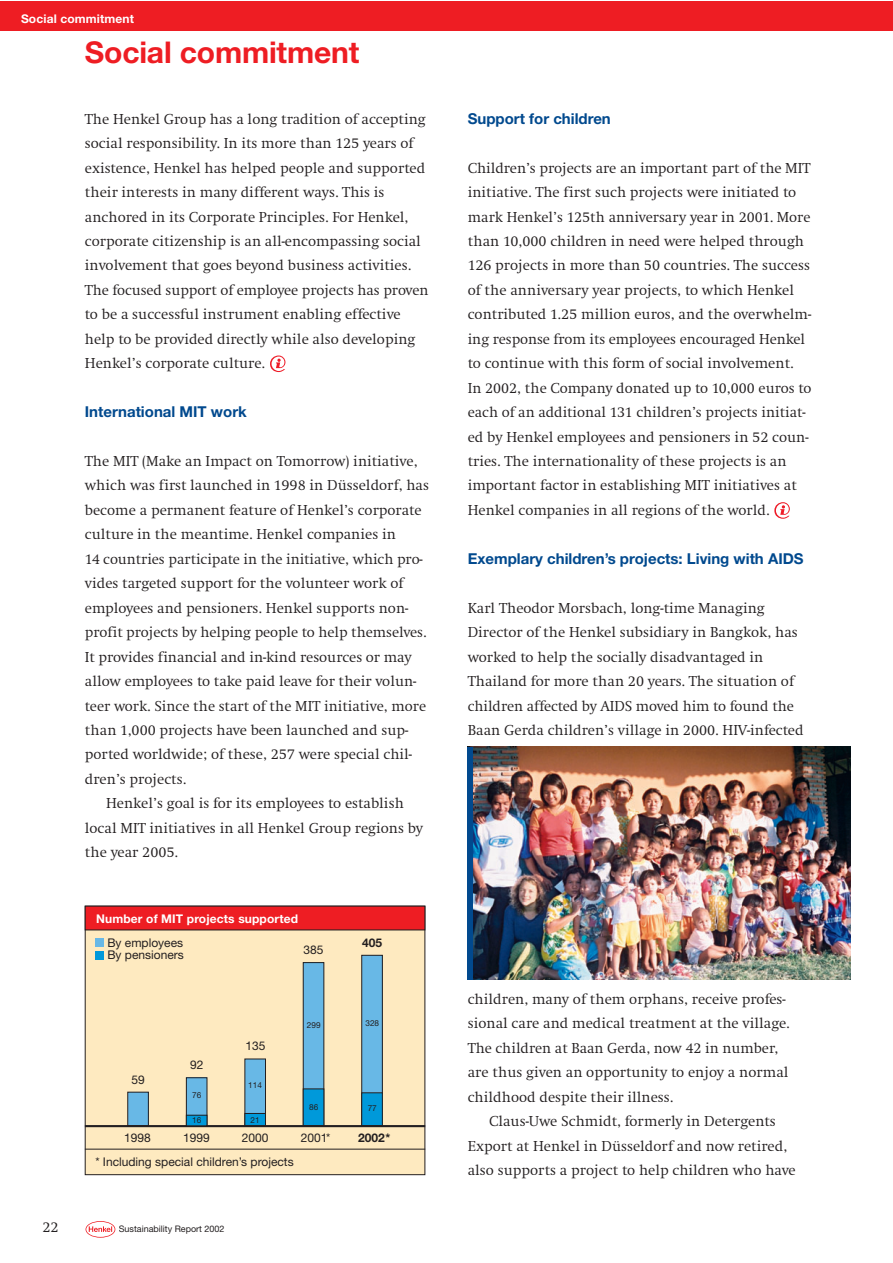
<style>
.page{position:relative;width:893px;height:1263px;background:#fff}
.page>*{position:absolute;margin:0;border:0;box-sizing:border-box;transform-origin:0 0}
.t1{font:700 30px "Helvetica Neue";letter-spacing:-.005em;color:#ee1d23}
.t2{font:300 15px/24.5px "Swift EF";color:#231f20}
.t3{font:700 15px "Helvetica Neue";color:#01498e}
.t4{font:12px/12.1px "Helvetica Neue";color:#231f20}
.t5{font:700 12px "Helvetica Neue";letter-spacing:.01em;color:#fff}
.t6{font:700 12px "Helvetica Neue";color:#231f20}
.t7{font:9px "Helvetica Neue";color:#231f20}
.t8{font:8.25px "Helvetica Neue";color:#231f20}
</style>
<div class="page">
<div style="left:0;top:2px;width:892px;height:29px;background:#ee1d23"></div>
<svg style="left:85px;top:1221px;width:30px;height:17px"></svg>
<div style="left:85px;top:906px;width:340px;height:269px;background:#feeac0"></div>
<div style="left:303px;top:963px;width:21px;height:163px;background:#68b8e6"></div>
<div style="left:303px;top:962px;width:21px;height:164px;border:1px solid #231f20"></div>
<div style="left:245px;top:1059px;width:20px;height:67px;background:#68b8e6"></div>
<div style="left:244px;top:1059px;width:22px;height:67px;border:1px solid #231f20"></div>
<div style="left:186px;top:1078px;width:21px;height:48px;background:#68b8e6"></div>
<div style="left:186px;top:1077px;width:21px;height:49px;border:1px solid #231f20"></div>
<svg style="left:270px;top:356px;width:15px;height:16px"></svg>
<svg style="left:774px;top:502px;width:15px;height:17px"></svg>
<div style="left:85px;top:906px;width:340px;height:24px;background:#ee1d23"></div>
<div style="left:245px;top:1113px;width:20px;height:13px;background:#0099da"></div>
<div style="left:244px;top:1113px;width:22px;height:14px;border:1px solid #231f20"></div>
<div style="left:303px;top:1089px;width:21px;height:37px;background:#0099da"></div>
<div style="left:303px;top:1089px;width:21px;height:37px;border:1px solid #231f20"></div>
<div style="left:128px;top:1092px;width:20px;height:34px;background:#68b8e6"></div>
<div style="left:127px;top:1092px;width:22px;height:34px;border:1px solid #231f20"></div>
<div style="left:95px;top:951px;width:9px;height:8px;background:#0099da"></div>
<div style="left:95px;top:939px;width:9px;height:8px;background:#68b8e6"></div>
<div style="left:362px;top:955px;width:20px;height:171px;background:#68b8e6"></div>
<div style="left:361px;top:955px;width:21px;height:171px;border:1px solid #231f20"></div>
<img style="left:473px;top:747px;width:377px;height:232px">
<div style="left:468px;top:747px;width:5px;height:232px;background:#01498e"></div>
<div style="left:362px;top:1093px;width:20px;height:33px;background:#0099da"></div>
<div style="left:361px;top:1092px;width:21px;height:34px;border:1px solid #231f20"></div>
<hr style="left:85px;top:1125px;width:340px;height:2px;background:#231f20">
<hr style="left:85px;top:1149px;width:340px;height:1px;background:#231f20">
<div style="left:186px;top:1115px;width:21px;height:11px;background:#0099da"></div>
<div style="left:186px;top:1115px;width:21px;height:11px;border:1px solid #231f20"></div>
<p class="t5" style="left:21px;top:14px;width:114px">Social commitment</p>
<h1 class="t1" style="left:85px;top:41px;width:276px">Social commitment</h1>
<p class="t2" style="left:85px;top:108px;width:345px">The Henkel Group has a long tradition of accepting social responsibility. In its more than 125 years of existence, Henkel has helped people and supported their interests in many different ways. This is anchored in its Corporate Principles. For Henkel, corporate citizenship is an all-encompassing social involvement that goes beyond business activities.<br>The focused support of employee projects has proven to be a successful instrument enabling effective help to be provided directly while also developing Henkel’s corporate culture.</p>
<p class="t3" style="left:85px;top:406px;width:163px">International MIT work</p>
<p class="t2" style="left:85px;top:450px;width:334px">The MIT (Make an Impact on Tomorrow) initiative,</p>
<p class="t2" style="left:85px;top:474px;width:346px">which was first launched in 1998 in Düsseldorf, has</p>
<p class="t2" style="left:85px;top:499px;width:338px">become a permanent feature of Henkel’s corporate</p>
<p class="t2" style="left:85px;top:523px;width:312px">culture in the meantime. Henkel companies in</p>
<p class="t2" style="left:85px;top:548px;width:339px">14 countries participate in the initiative, which pro-</p>
<p class="t2" style="left:85px;top:572px;width:320px">vides targeted support for the volunteer work of</p>
<p class="t2" style="left:85px;top:597px;width:325px">employees and pensioners. Henkel supports non-</p>
<p class="t2" style="left:85px;top:621px;width:343px">profit projects by helping people to help themselves.</p>
<p class="t2" style="left:85px;top:646px;width:328px">It provides financial and in-kind resources or may</p>
<p class="t2" style="left:85px;top:670px;width:333px">allow employees to take paid leave for their volun-</p>
<p class="t2" style="left:85px;top:694px;width:343px">teer work. Since the start of the MIT initiative, more</p>
<p class="t2" style="left:85px;top:719px;width:325px">than 1,000 projects have been launched and sup-</p>
<p class="t2" style="left:85px;top:743px;width:329px">ported worldwide; of these, 257 were special chil-</p>
<p class="t2" style="left:85px;top:768px;width:103px">dren’s projects.</p>
<p class="t2" style="left:106px;top:792px;width:299px">Henkel’s goal is for its employees to establish</p>
<p class="t2" style="left:85px;top:817px;width:340px">local MIT initiatives in all Henkel Group regions by</p>
<p class="t2" style="left:85px;top:841px;width:95px">the year 2005.</p>
<p class="t5" style="left:96px;top:914px;width:203px">Number of MIT projects supported</p>
<p class="t4" style="left:107px;top:938px;width:78px">By employees<br>By pensioners</p>
<p class="t4" style="left:303px;top:945px;width:22px">385</p>
<p class="t6" style="left:362px;top:938px;width:22px">405</p>
<p class="t4" style="left:131px;top:1075px;width:15px">59</p>
<p class="t4" style="left:124px;top:1133px;width:28px">1998</p>
<p class="t4" style="left:190px;top:1060px;width:15px">92</p>
<p class="t8" style="left:192px;top:1092px;width:11px">76</p>
<p class="t8" style="left:192px;top:1117px;width:11px">16</p>
<p class="t4" style="left:245px;top:1041px;width:22px">135</p>
<p class="t8" style="left:248px;top:1082px;width:15px">114</p>
<p class="t8" style="left:250px;top:1117px;width:11px">21</p>
<p class="t8" style="left:307px;top:1022px;width:15px">299</p>
<p class="t8" style="left:365px;top:1020px;width:15px">328</p>
<p class="t8" style="left:309px;top:1104px;width:11px">86</p>
<p class="t8" style="left:368px;top:1106px;width:11px">77</p>
<p class="t4" style="left:183px;top:1133px;width:28px">1999</p>
<p class="t4" style="left:242px;top:1133px;width:28px">2000</p>
<p class="t4" style="left:301px;top:1133px;width:31px">2001*</p>
<p class="t6" style="left:358px;top:1134px;width:34px">2002*</p>
<p class="t4" style="left:95px;top:1157px;width:200px">* Including special children’s projects</p>
<p class="t2" style="left:42px;top:1216px;width:18px">22</p>
<p class="t7" style="left:119px;top:1226px;width:107px">Sustainability Report 2002</p>
<p class="t3" style="left:468px;top:113px;width:145px">Support for children</p>
<p class="t2" style="left:468px;top:157px;width:345px">Children’s projects are an important part of the MIT initiative. The first such projects were initiated to mark Henkel’s 125th anniversary year in 2001. More than 10,000 children in need were helped through 126 projects in more than 50 countries. The success of the anniversary year projects, to which Henkel contributed 1.25 million euros, and the overwhelm&shy;ing response from its employees encouraged Henkel to continue with this form of social involvement.<br>In 2002, the Company donated up to 10,000 euros to each of an additional 131 children’s projects initiat&shy;ed by Henkel employees and pensioners in 52 coun&shy;tries. The internationality of these projects is an important factor in establishing MIT initiatives at Henkel companies in all regions of the world.</p>
<p class="t3" style="left:468px;top:553px;width:337px">Exemplary children’s projects: Living with AIDS</p>
<p class="t2" style="left:468px;top:597px;width:337px">Karl Theodor Morsbach, long-time Managing Director of the Henkel subsidiary in Bangkok, has worked to help the socially disadvantaged in Thailand for more than 20 years. The situation of children affected by AIDS moved him to found the Baan Gerda children’s village in 2000. HIV-infected</p>
<p class="t2" style="left:468px;top:988px;width:323px">children, many of them orphans, receive profes&shy;sional care and medical treatment at the village.<br>The children at Baan Gerda, now 42 in number, are thus given an opportunity to enjoy a normal childhood despite their illness.</p>
<p class="t2" style="left:468px;top:1110px;width:329px;text-align:center">Claus-Uwe Schmidt, formerly in Detergents<br>Export at Henkel in Düsseldorf and now retired, also supports a project to help children who have</p>
</div>
